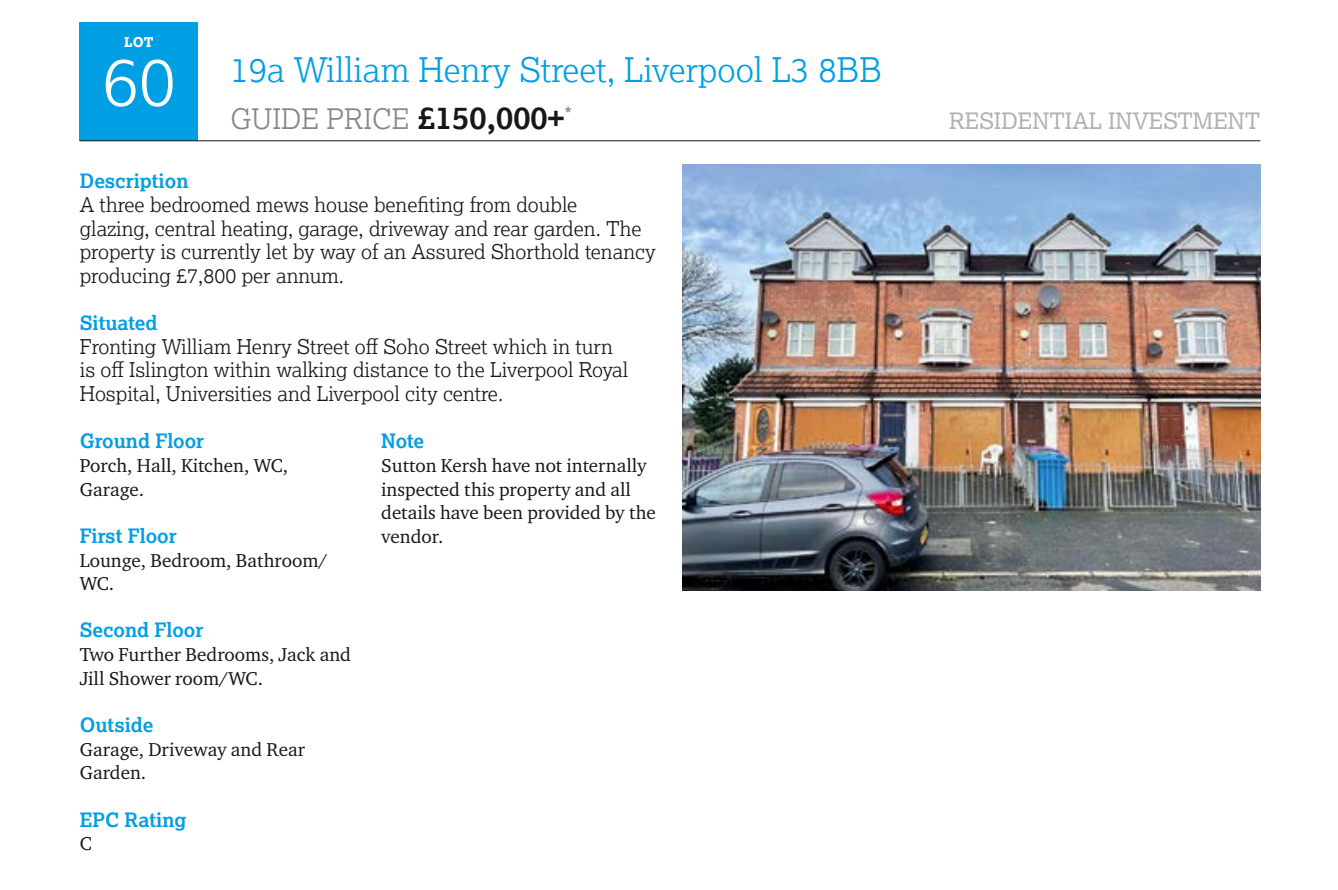
<style>
.page{position:relative;width:1338px;height:890px;background:#fff}
.page>*{position:absolute;margin:0;border:0;box-sizing:border-box;transform-origin:0 0}
.t1{font:300 67.5px "Lexia";color:#fff}
.t2{font:300 33.75px "Lexia";color:#009ee3}
.t3{font:300 28.12px "Lexia";color:#868786}
.t4{font:22.5px "Lexia";color:#b1b2b3}
.t5{font:300 20.25px/23.6px "Lexia";color:#181716}
.t6{font:700 19.8px "Lexia";color:#009ee3}
.t7{font:19.12px/23.6px "Charter ITC Pro";color:#181716}
.t8{font:800 13.5px "Lexia";color:#fff}
.s1{font-weight:700;font-size:31.5px;color:#181716}
</style>
<div class="page">
<div style="left:80px;top:23px;width:118px;height:118px;background:#009ee3"></div>
<hr style="left:80px;top:140px;width:1180px;height:1px;background:#181716">
<img style="left:682px;top:165px;width:578px;height:425px">
<p class="t8" style="left:124px;top:33px;width:31px">LOT</p>
<h1 class="t1" style="left:102px;top:39px;width:75px">60</h1>
<h2 class="t2" style="left:230px;top:48px;width:653px">19a William Henry Street, Liverpool L3 8BB</h2>
<h3 class="t3" style="left:230px;top:101px;width:343px">GUIDE PRICE <span class="s1">£150,000+</span><sup>*</sup></h3>
<p class="t4" style="left:949px;top:107px;width:313px">RESIDENTIAL INVESTMENT</p>
<p class="t6" style="left:80px;top:169px;width:110px">Description</p>
<p class="t5" style="left:80px;top:192px;width:577px">A three bedroomed mews house benefiting from double<br>glazing, central heating, garage, driveway and rear garden. The property is currently let by way of an Assured Shorthold tenancy producing £7,800 per annum.</p>
<p class="t6" style="left:80px;top:310px;width:79px">Situated</p>
<p class="t5" style="left:80px;top:334px;width:550px">Fronting William Henry Street off Soho Street which in turn is off Islington within walking distance to the Liverpool Royal<br>Hospital, Universities and Liverpool city centre.</p>
<p class="t6" style="left:80px;top:428px;width:126px">Ground Floor</p>
<p class="t7" style="left:80px;top:453px;width:210px">Porch, Hall, Kitchen, WC,<br>Garage.</p>
<p class="t6" style="left:80px;top:523px;width:98px">First Floor</p>
<p class="t7" style="left:80px;top:548px;width:249px">Lounge, Bedroom, Bathroom/<br>WC.</p>
<p class="t6" style="left:80px;top:617px;width:125px">Second Floor</p>
<p class="t7" style="left:80px;top:642px;width:273px">Two Further Bedrooms, Jack and<br>Jill Shower room/WC.</p>
<p class="t6" style="left:80px;top:712px;width:75px">Outside</p>
<p class="t7" style="left:80px;top:737px;width:227px">Garage, Driveway and Rear<br>Garden.</p>
<p class="t6" style="left:80px;top:806px;width:108px">EPC Rating</p>
<p class="t7" style="left:80px;top:831px;width:14px">C</p>
<p class="t6" style="left:381px;top:428px;width:44px">Note</p>
<p class="t7" style="left:381px;top:453px;width:276px">Sutton Kersh have not internally inspected this property and all details have been provided by the vendor.</p>
</div>
